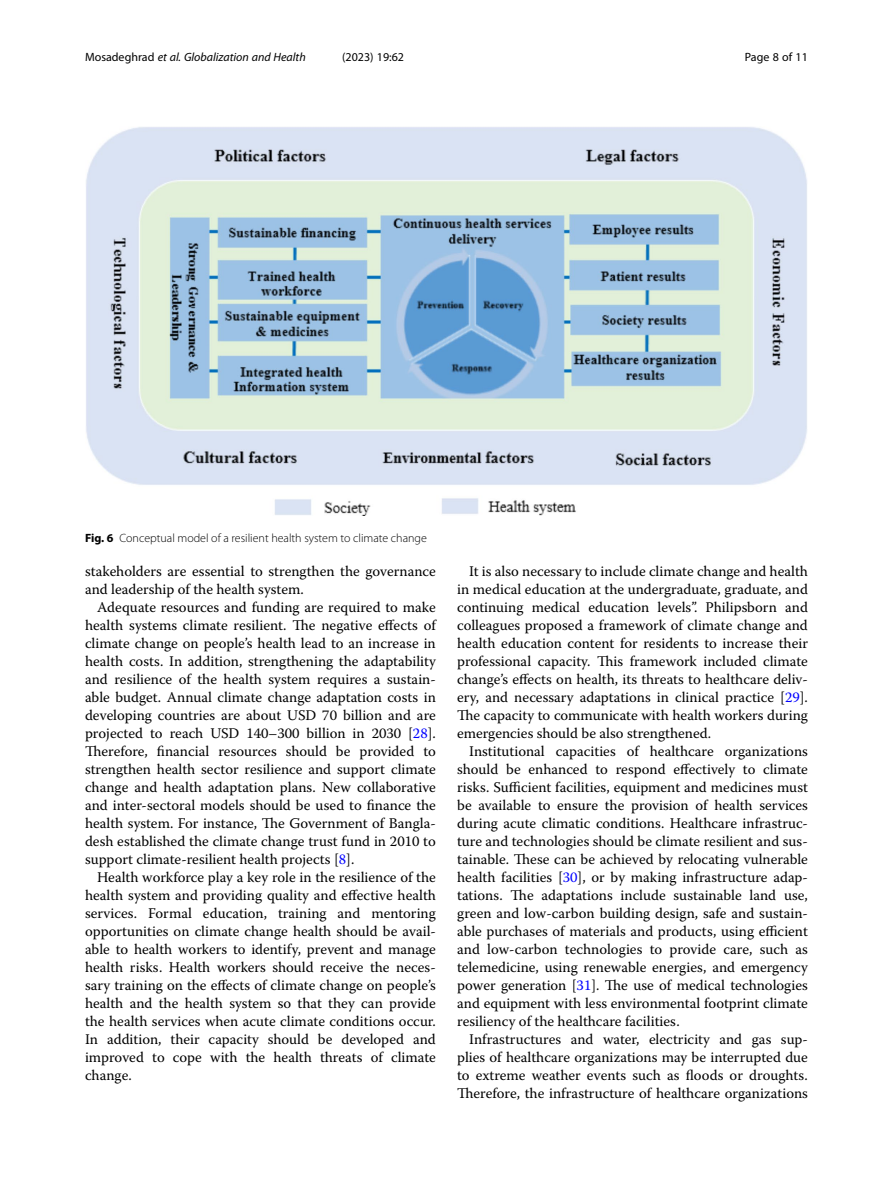
<style>
.page{position:relative;width:893px;height:1191px;background:#fff}
.page>*{position:absolute;margin:0;border:0;box-sizing:border-box;transform-origin:0 0}
.Body_Text_Indent{font:14.7px/18px "Warnock Pro";color:#000;text-align:justify}
.Figure_Caption{font:300 12px "Myriad Pro";color:#000}
.t1{font:italic 12px "Myriad Pro";color:#000}
.t2{font:12px "Myriad Pro";color:#000}
.s1{font-style:normal}
.s2{font-weight:700}
.s3{color:#00f}
</style>
<div class="page">
<img style="left:86px;top:127px;width:721px;height:388px">
<p class="t1" style="left:85px;top:50px;width:222px"><span class="s1">Mosadeghrad</span> et al. Globalization and Health</p>
<p class="t2" style="left:342px;top:50px;width:63px">(2023) 19:62</p>
<p class="t2" style="left:745px;top:50px;width:65px">Page 8 of 11</p>
<p class="Figure_Caption" style="left:85px;top:532px;width:343px"><span class="s2">Fig. 6</span> Conceptual model of a resilient health system to climate change</p>
<p class="Body_Text_Indent" style="left:85px;top:562px;width:352px">stakeholders are essential to strengthen the governance and leadership of the health system.</p>
<p class="Body_Text_Indent" style="left:85px;top:598px;width:352px;text-indent:12px">Adequate resources and funding are required to make health systems climate resilient. The negative effects of climate change on people’s health lead to an increase in health costs. In addition, strengthening the adaptability and resilience of the health system requires a sustain&shy;able budget. Annual climate change adaptation costs in developing countries are about USD 70 billion and are projected to reach USD 140–300 billion in 2030 [<span class="s3">28</span>].<br>Therefore, financial resources should be provided to strengthen health sector resilience and support climate change and health adaptation plans. New collaborative and inter-sectoral models should be used to finance the health system. For instance, The Government of Bangla&shy;desh established the climate change trust fund in 2010 to support climate-resilient health projects [<span class="s3">8</span>].</p>
<p class="Body_Text_Indent" style="left:85px;top:868px;width:352px;text-indent:12px">Health workforce play a key role in the resilience of the health system and providing quality and effective health services. Formal education, training and mentoring opportunities on climate change health should be avail&shy;able to health workers to identify, prevent and manage health risks. Health workers should receive the neces&shy;sary training on the effects of climate change on people’s health and the health system so that they can provide the health services when acute climate conditions occur.<br>In addition, their capacity should be developed and improved to cope with the health threats of climate change.</p>
<p class="Body_Text_Indent" style="left:457px;top:562px;width:352px;text-indent:12px">It is also necessary to include climate change and health in medical education at the undergraduate, graduate, and continuing medical education levels”. Philipsborn and colleagues proposed a framework of climate change and health education content for residents to increase their professional capacity. This framework included climate change’s effects on health, its threats to healthcare deliv&shy;ery, and necessary adaptations in clinical practice [<span class="s3">29</span>].<br>The capacity to communicate with health workers during emergencies should be also strengthened.</p>
<p class="Body_Text_Indent" style="left:457px;top:742px;width:352px;text-indent:12px">Institutional capacities of healthcare organizations should be enhanced to respond effectively to climate risks. Sufficient facilities, equipment and medicines must be available to ensure the provision of health services during acute climatic conditions. Healthcare infrastruc&shy;ture and technologies should be climate resilient and sus&shy;tainable. These can be achieved by relocating vulnerable health facilities [<span class="s3">30</span>], or by making infrastructure adap&shy;tations. The adaptations include sustainable land use, green and low-carbon building design, safe and sustain&shy;able purchases of materials and products, using efficient and low-carbon technologies to provide care, such as telemedicine, using renewable energies, and emergency power generation [<span class="s3">31</span>]. The use of medical technologies and equipment with less environmental footprint climate resiliency of the healthcare facilities.</p>
<p class="Body_Text_Indent" style="left:457px;top:1030px;width:352px;text-indent:12px">Infrastructures and water, electricity and gas sup&shy;plies of healthcare organizations may be interrupted due to extreme weather events such as floods or droughts.<br>Therefore, the infrastructure of healthcare organizations</p>
</div>
